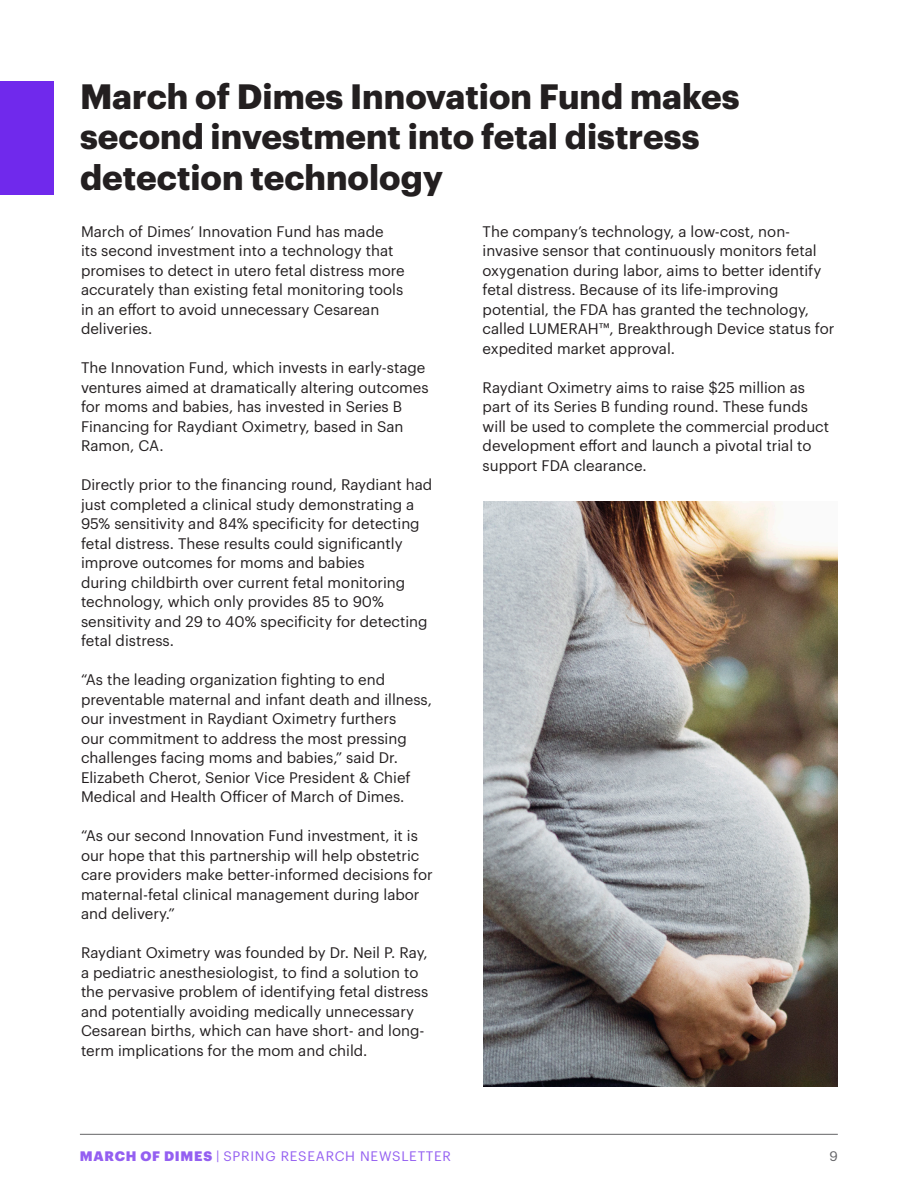
<style>
.page{position:relative;width:918px;height:1188px;background:#fff}
.page>*{position:absolute;margin:0;border:0;box-sizing:border-box;transform-origin:0 0}
.t1{font:700 34.5px/40.5px "Graphik";color:#231f20}
.t2{font:15px/19.5px "Graphik";color:#231f20}
.t3{font:13.5px "Graphik";letter-spacing:.055em;color:#945ff1}
.t4{font:13.5px "Graphik";color:#636366}
.s1{font-weight:900}
</style>
<div class="page">
<hr style="left:80px;top:1134px;width:758px;height:1px;background:#636366">
<div style="left:0;top:81px;width:54px;height:113px;background:#7029ec"></div>
<img style="left:483px;top:501px;width:354px;height:585px">
<p class="t1" style="left:80px;top:73px;width:661px">March of Dimes Innovation Fund makes second investment into fetal distress detection technology</p>
<p class="t2" style="left:81px;top:220px;width:325px">March of Dimes’ Innovation Fund has made<br>its second investment into a technology that promises to detect in utero fetal distress more accurately than existing fetal monitoring tools in an effort to avoid unnecessary Cesarean deliveries.</p>
<p class="t2" style="left:81px;top:357px;width:349px">The Innovation Fund, which invests in early-stage ventures aimed at dramatically altering outcomes for moms and babies, has invested in Series B Financing for Raydiant Oximetry, based in San Ramon, CA.</p>
<p class="t2" style="left:81px;top:474px;width:353px">Directly prior to the financing round, Raydiant had just completed a clinical study demonstrating a 95% sensitivity and 84% specificity for detecting fetal distress. These results could significantly improve outcomes for moms and babies<br>during childbirth over current fetal monitoring technology, which only provides 85 to 90% sensitivity and 29 to 40% specificity for detecting fetal distress.</p>
<p class="t2" style="left:81px;top:669px;width:353px">“As the leading organization fighting to end preventable maternal and infant death and illness, our investment in Raydiant Oximetry furthers<br>our commitment to address the most pressing challenges facing moms and babies,” said Dr.<br>Elizabeth Cherot, Senior Vice President &amp; Chief Medical and Health Officer of March of Dimes.</p>
<p class="t2" style="left:81px;top:825px;width:353px">“As our second Innovation Fund investment, it is our hope that this partnership will help obstetric care providers make better-informed decisions for maternal-fetal clinical management during labor and delivery.”</p>
<p class="t2" style="left:81px;top:942px;width:349px">Raydiant Oximetry was founded by Dr. Neil P. Ray, a pediatric anesthesiologist, to find a solution to the pervasive problem of identifying fetal distress and potentially avoiding medically unnecessary Cesarean births, which can have short- and long&shy;term implications for the mom and child.</p>
<p class="t2" style="left:483px;top:220px;width:353px">The company’s technology, a low-cost, non&shy;invasive sensor that continuously monitors fetal oxygenation during labor, aims to better identify fetal distress. Because of its life-improving potential, the FDA has granted the technology, called LUMERAH™, Breakthrough Device status for expedited market approval.</p>
<p class="t2" style="left:483px;top:376px;width:348px">Raydiant Oximetry aims to raise $25 million as part of its Series B funding round. These funds will be used to complete the commercial product development effort and launch a pivotal trial to support FDA clearance.</p>
<p class="t3" style="left:80px;top:1146px;width:373px"><span class="s1">MARCH OF DIMES</span> | SPRING RESEARCH NEWSLETTER</p>
<p class="t4" style="left:829px;top:1146px;width:10px">9</p>
</div>
